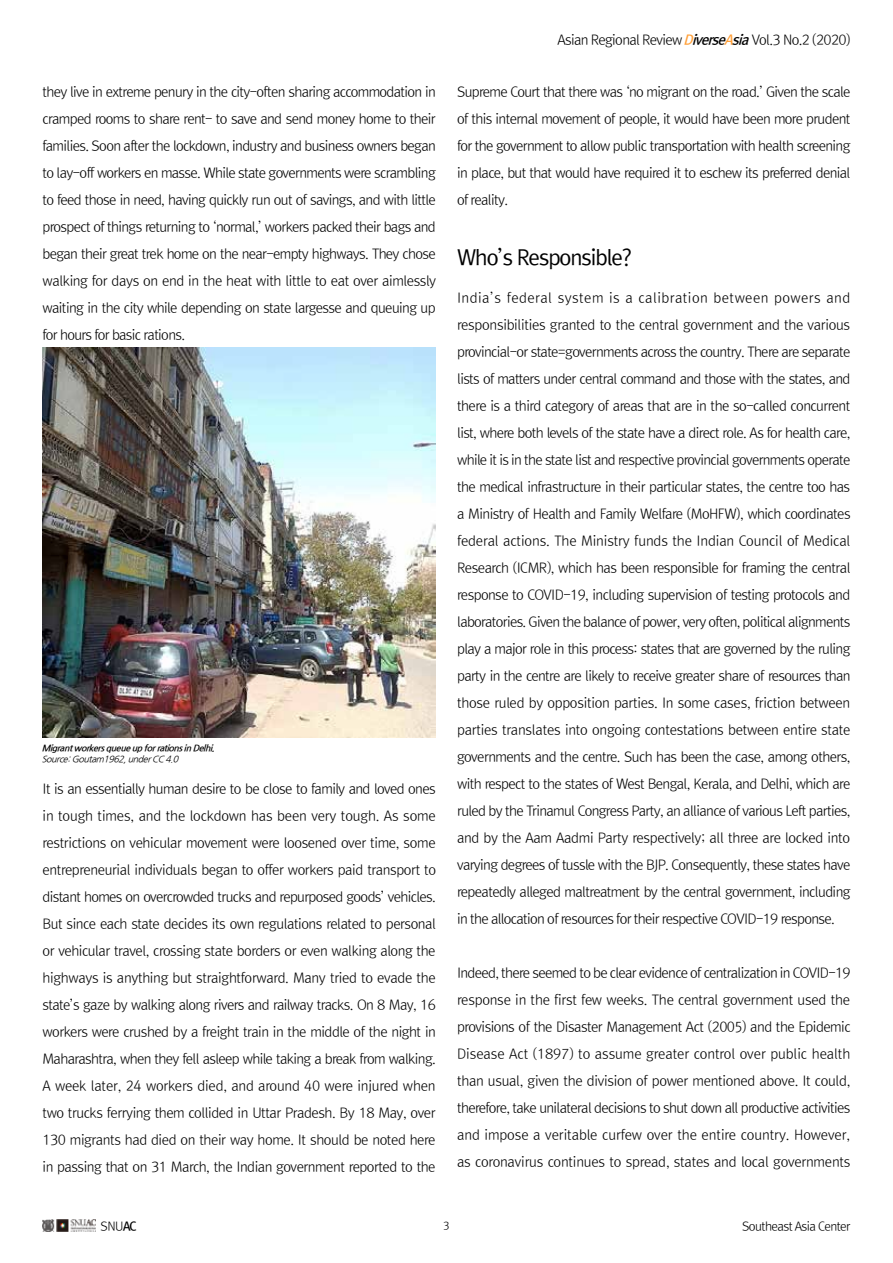
<style>
.page{position:relative;width:893px;height:1263px;background:#fff}
.page>*{position:absolute;margin:0;border:0;box-sizing:border-box;transform-origin:0 0}
.t1{font:21px "Rix Go M";letter-spacing:-.05em;color:#000}
.t2{font:13.5px/27px "Rix Go L";letter-spacing:-.05em;color:#000;text-align:justify}
.t3{font:12px "Rix Go L";letter-spacing:-.05em;color:#000}
.t4{font:10.5px "Rix Go L";color:#000}
.t5{font:italic 700 9px "Nanum Gothic";color:#000}
.t6{font:italic 9px "Nanum Gothic";color:#000}
.s1{font-family:"Rix Go B";font-style:italic;color:#ff9f37}
.s2{font-family:"Rix Go B";font-style:italic}
.s3{font-family:"Rix Go B"}
</style>
<div class="page">
<img style="left:43px;top:1220px;width:53px;height:12px">
<img style="left:43px;top:348px;width:393px;height:390px">
<p class="t2" style="left:43px;top:78px;width:395px">they live in extreme penury in the city-often sharing accommodation in cramped rooms to share rent- to save and send money home to their families. Soon after the lockdown, industry and business owners began to lay-off workers en masse. While state governments were scrambling to feed those in need, having quickly run out of savings, and with little prospect of things returning to ‘normal,’ workers packed their bags and began their great trek home on the near-empty highways. They chose walking for days on end in the heat with little to eat over aimlessly waiting in the city while depending on state largesse and queuing up for hours for basic rations.</p>
<p class="t5" style="left:42px;top:744px;width:177px">MigrantworkersqueueupforrationsinDelhi.</p>
<p class="t6" style="left:42px;top:755px;width:140px">Source:Goutam1962,underCC 4.0</p>
<p class="t2" style="left:43px;top:775px;width:395px">It is an essentially human desire to be close to family and loved ones in tough times, and the lockdown has been very tough. As some restrictions on vehicular movement were loosened over time, some entrepreneurial individuals began to offer workers paid transport to distant homes on overcrowded trucks and repurposed goods’ vehicles.<br>But since each state decides its own regulations related to personal or vehicular travel, crossing state borders or even walking along the highways is anything but straightforward. Many tried to evade the state’s gaze by walking along rivers and railway tracks. On 8 May, 16 workers were crushed by a freight train in the middle of the night in Maharashtra, when they fell asleep while taking a break from walking.<br>A week later, 24 workers died, and around 40 were injured when two trucks ferrying them collided in Uttar Pradesh. By 18 May, over 130 migrants had died on their way home. It should be noted here in passing that on 31 March, the Indian government reported to the</p>
<p class="t2" style="left:557px;top:26px;width:294px">Asian Regional Review <span class="s1">D</span><span class="s2">iverse</span><span class="s1">A</span><span class="s2">sia</span> Vol.3 No.2 (2020)</p>
<p class="t2" style="left:457px;top:78px;width:395px">Supreme Court that there was ‘no migrant on the road.’ Given the scale of this internal movement of people, it would have been more prudent for the government to allow public transportation with health screening in place, but that would have required it to eschew its preferred denial of reality.</p>
<h1 class="t1" style="left:457px;top:243px;width:176px">Who’s Responsible?</h1>
<p class="t2" style="left:457px;top:284px;width:395px">India’s federal system is a calibration between powers and responsibilities granted to the central government and the various provincial-or state=governments across the country. There are separate lists of matters under central command and those with the states, and there is a third category of areas that are in the so-called concurrent list, where both levels of the state have a direct role. As for health care, while it is in the state list and respective provincial governments operate the medical infrastructure in their particular states, the centre too has a Ministry of Health and Family Welfare (MoHFW), which coordinates federal actions. The Ministry funds the Indian Council of Medical Research (ICMR), which has been responsible for framing the central response to COVID-19, including supervision of testing protocols and laboratories. Given the balance of power, very often, political alignments play a major role in this process: states that are governed by the ruling party in the centre are likely to receive greater share of resources than those ruled by opposition parties. In some cases, friction between parties translates into ongoing contestations between entire state governments and the centre. Such has been the case, among others, with respect to the states of West Bengal, Kerala, and Delhi, which are ruled by the Trinamul Congress Party, an alliance of various Left parties, and by the Aam Aadmi Party respectively; all three are locked into varying degrees of tussle with the BJP. Consequently, these states have repeatedly alleged maltreatment by the central government, including in the allocation of resources for their respective COVID-19 response.</p>
<p class="t2" style="left:457px;top:959px;width:395px">Indeed, there seemed to be clear evidence of centralization in COVID-19 response in the first few weeks. The central government used the provisions of the Disaster Management Act (2005) and the Epidemic Disease Act (1897) to assume greater control over public health than usual, given the division of power mentioned above. It could, therefore, take unilateral decisions to shut down all productive activities and impose a veritable curfew over the entire country. However, as coronavirus continues to spread, states and local governments</p>
<p class="t3" style="left:101px;top:1218px;width:38px">SNU<span class="s3">AC</span></p>
<p class="t4" style="left:443px;top:1218px;width:8px">3</p>
<p class="t3" style="left:742px;top:1218px;width:110px">Southeast Asia Center</p>
</div>
